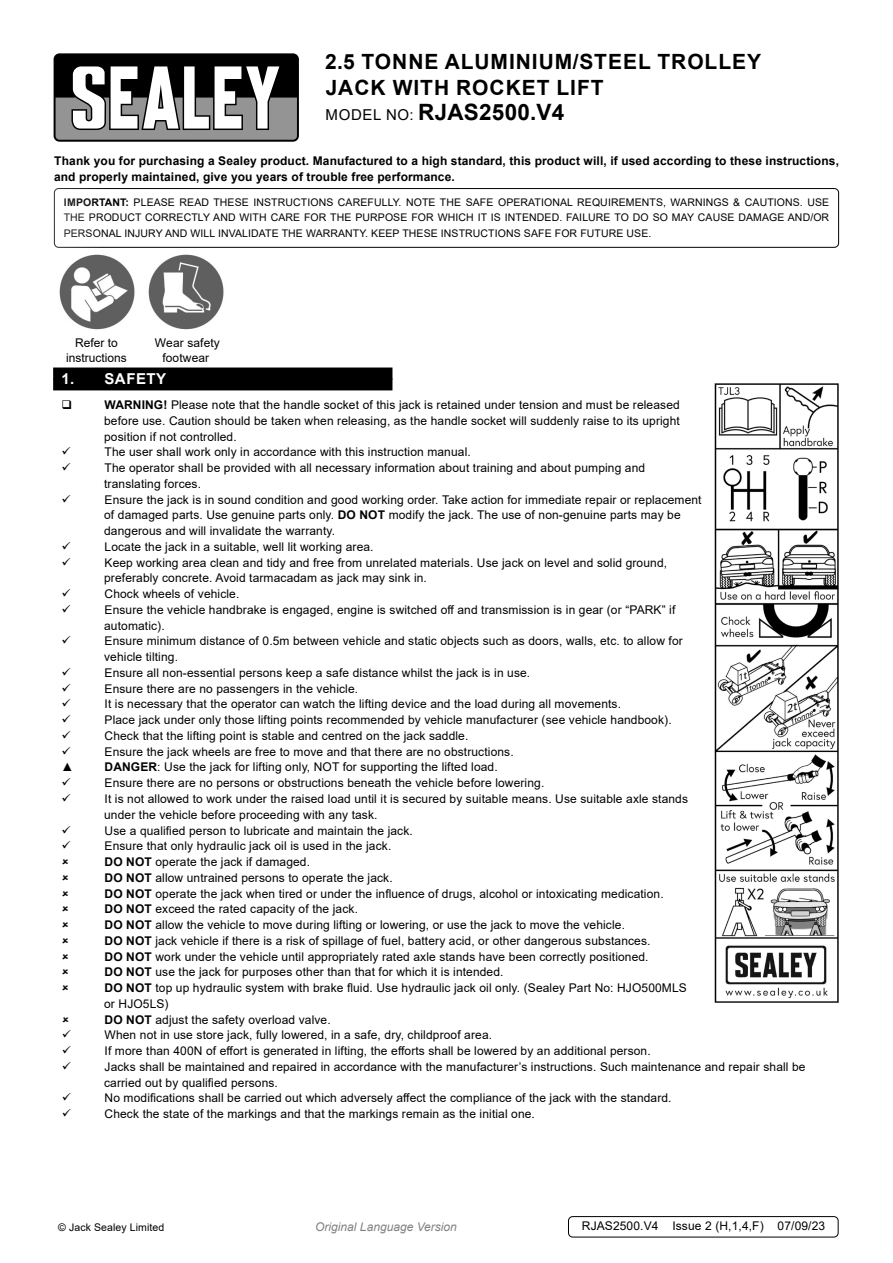
<style>
.page{position:relative;width:893px;height:1263px;background:#fff}
.page>*{position:absolute;margin:0;border:0;box-sizing:border-box;transform-origin:0 0}
.Instructions_Model_No{font:700 22.5px "Arial";letter-spacing:.01em;color:#000}
.Product_Description{font:700 21px/25.2px "Arial";letter-spacing:.045em;color:#000}
.t1{font:700 15px "Arial";letter-spacing:.035em;color:#fff}
.Body__Footer{font:12px/15.8px "Arial";letter-spacing:.01em;color:#000}
.Body{font:700 12px/15.8px "Arial";letter-spacing:.01em;color:#000}
.t2{font:italic 12px "Arial";color:#818181}
.Body__Justified__7pt{font:10.5px/15.8px "Arial";letter-spacing:.01em;color:#000;text-align:justify}
.s1{font-weight:400;font-size:15px}
.s2{font-weight:700}
</style>
<div class="page">
<div style="left:54px;top:53px;width:245px;height:89px;background:#000;border-radius:6px"></div>
<svg style="left:56px;top:66px;width:241px;height:74px"></svg>
<div style="left:53px;top:378px;width:339px;height:12px;background:#000"></div>
<div style="left:53px;top:367px;width:339px;height:12px;background:#000"></div>
<img style="left:714px;top:383px;width:125px;height:620px">
<div style="left:54px;top:188px;width:785px;height:60px;border:1px solid #000;border-radius:4px"></div>
<img style="left:59px;top:254px;width:76px;height:76px">
<img style="left:148px;top:254px;width:76px;height:76px">
<div style="left:568px;top:1216px;width:270px;height:21px;border:1px solid #000;border-radius:4px"></div>
<p class="Product_Description" style="left:325px;top:50px;width:437px">2.5 TONNE ALUMINIUM/STEEL TROLLEY<br>JACK WITH ROCKET LIFT</p>
<p class="Instructions_Model_No" style="left:326px;top:96px;width:240px"><span class="s1">MODEL NO:</span> RJAS2500.V4</p>
<p class="Body" style="left:54px;top:153px;width:786px">Thank you for purchasing a Sealey product. Manufactured to a high standard, this product will, if used according to these instructions, and properly maintained, give you years of trouble free performance.</p>
<p class="Body__Justified__7pt" style="left:64px;top:194px;width:767px"><span class="s2">IMPORTANT:</span> PLEASE READ THESE INSTRUCTIONS CAREFULLY. NOTE THE SAFE OPERATIONAL REQUIREMENTS, WARNINGS &amp; CAUTIONS. USE THE PRODUCT CORRECTLY AND WITH CARE FOR THE PURPOSE FOR WHICH IT IS INTENDED. FAILURE TO DO SO MAY CAUSE DAMAGE AND/OR PERSONAL INJURY AND WILL INVALIDATE THE WARRANTY. KEEP THESE INSTRUCTIONS SAFE FOR FUTURE USE.</p>
<p class="Body__Footer" style="left:66px;top:336px;width:62px;line-height:14.4px;text-align:center">Refer to instructions</p>
<p class="Body__Footer" style="left:155px;top:336px;width:67px;line-height:14.4px;text-align:center">Wear safety footwear</p>
<p class="t1" style="left:62px;top:369px;width:106px">1. SAFETY</p>
<p class="Body__Footer" style="left:104px;top:397px;width:577px;text-align:justify"><span class="s2">WARNING!</span> Please note that the handle socket of this jack is retained under tension and must be released before use. Caution should be taken when releasing, as the handle socket will suddenly raise to its upright position if not controlled.</p>
<p class="Body__Footer" style="left:104px;top:444px;width:368px">The user shall work only in accordance with this instruction manual.</p>
<p class="Body__Footer" style="left:104px;top:460px;width:542px">The operator shall be provided with all necessary information about training and about pumping and translating forces.</p>
<p class="Body__Footer" style="left:104px;top:491px;width:599px">Ensure the jack is in sound condition and good working order. Take action for immediate repair or replacement of damaged parts. Use genuine parts only. <span class="s2">DO NOT</span> modify the jack. The use of non-genuine parts may be dangerous and will invalidate the warranty.</p>
<p class="Body__Footer" style="left:104px;top:539px;width:271px">Locate the jack in a suitable, well lit working area.</p>
<p class="Body__Footer" style="left:104px;top:554px;width:564px">Keep working area clean and tidy and free from unrelated materials. Use jack on level and solid ground, preferably concrete. Avoid tarmacadam as jack may sink in.</p>
<p class="Body__Footer" style="left:104px;top:586px;width:137px">Chock wheels of vehicle.</p>
<p class="Body__Footer" style="left:104px;top:602px;width:573px">Ensure the vehicle handbrake is engaged, engine is switched off and transmission is in gear (or “PARK” if automatic).</p>
<p class="Body__Footer" style="left:104px;top:633px;width:580px">Ensure minimum distance of 0.5m between vehicle and static objects such as doors, walls, etc. to allow for vehicle tilting.</p>
<p class="Body__Footer" style="left:104px;top:665px;width:427px">Ensure all non-essential persons keep a safe distance whilst the jack is in use.</p>
<p class="Body__Footer" style="left:104px;top:680px;width:255px">Ensure there are no passengers in the vehicle.</p>
<p class="Body__Footer" style="left:104px;top:696px;width:518px">It is necessary that the operator can watch the lifting device and the load during all movements.</p>
<p class="Body__Footer" style="left:104px;top:712px;width:569px">Place jack under only those lifting points recommended by vehicle manufacturer (see vehicle handbook).</p>
<p class="Body__Footer" style="left:104px;top:728px;width:366px">Check that the lifting point is stable and centred on the jack saddle.</p>
<p class="Body__Footer" style="left:104px;top:743px;width:411px">Ensure the jack wheels are free to move and that there are no obstructions.</p>
<p class="Body__Footer" style="left:62px;top:759px;width:13px">▲</p>
<p class="Body__Footer" style="left:104px;top:759px;width:395px"><span class="s2">DANGER</span>: Use the jack for lifting only, NOT for supporting the lifted load.</p>
<p class="Body__Footer" style="left:104px;top:775px;width:441px">Ensure there are no persons or obstructions beneath the vehicle before lowering.</p>
<p class="Body__Footer" style="left:104px;top:791px;width:585px">It is not allowed to work under the raised load until it is secured by suitable means. Use suitable axle stands under the vehicle before proceeding with any task.</p>
<p class="Body__Footer" style="left:104px;top:822px;width:310px">Use a qualified person to lubricate and maintain the jack.</p>
<p class="Body__Footer" style="left:104px;top:838px;width:288px">Ensure that only hydraulic jack oil is used in the jack.</p>
<p class="Body__Footer" style="left:104px;top:854px;width:207px"><span class="s2">DO NOT</span> operate the jack if damaged.</p>
<p class="Body__Footer" style="left:104px;top:869px;width:290px"><span class="s2">DO NOT</span> allow untrained persons to operate the jack.</p>
<p class="Body__Footer" style="left:104px;top:885px;width:561px"><span class="s2">DO NOT</span> operate the jack when tired or under the influence of drugs, alcohol or intoxicating medication.</p>
<p class="Body__Footer" style="left:104px;top:901px;width:255px"><span class="s2">DO NOT</span> exceed the rated capacity of the jack.</p>
<p class="Body__Footer" style="left:104px;top:917px;width:522px"><span class="s2">DO NOT</span> allow the vehicle to move during lifting or lowering, or use the jack to move the vehicle.</p>
<p class="Body__Footer" style="left:104px;top:932px;width:548px"><span class="s2">DO NOT</span> jack vehicle if there is a risk of spillage of fuel, battery acid, or other dangerous substances.</p>
<p class="Body__Footer" style="left:104px;top:948px;width:546px"><span class="s2">DO NOT</span> work under the vehicle until appropriately rated axle stands have been correctly positioned.</p>
<p class="Body__Footer" style="left:104px;top:964px;width:401px"><span class="s2">DO NOT</span> use the jack for purposes other than that for which it is intended.</p>
<p class="Body__Footer" style="left:104px;top:980px;width:584px"><span class="s2">DO NOT</span> top up hydraulic system with brake fluid. Use hydraulic jack oil only. (Sealey Part No: HJO500MLS or HJO5LS)</p>
<p class="Body__Footer" style="left:104px;top:1011px;width:228px"><span class="s2">DO NOT</span> adjust the safety overload valve.</p>
<p class="Body__Footer" style="left:104px;top:1027px;width:389px">When not in use store jack, fully lowered, in a safe, dry, childproof area.</p>
<p class="Body__Footer" style="left:104px;top:1043px;width:548px">If more than 400N of effort is generated in lifting, the efforts shall be lowered by an additional person.</p>
<p class="Body__Footer" style="left:104px;top:1058px;width:703px">Jacks shall be maintained and repaired in accordance with the manufacturer’s instructions. Such maintenance and repair shall be carried out by qualified persons.</p>
<p class="Body__Footer" style="left:104px;top:1090px;width:569px">No modifications shall be carried out which adversely affect the compliance of the jack with the standard.</p>
<p class="Body__Footer" style="left:104px;top:1106px;width:432px">Check the state of the markings and that the markings remain as the initial one.</p>
<p class="Body__Justified__7pt" style="left:58px;top:1219px;width:108px">© Jack Sealey Limited</p>
<p class="t2" style="left:315px;top:1219px;width:143px">Original Language Version</p>
<p class="Body__Footer" style="left:582px;top:1218px;width:245px">RJAS2500.V4 Issue 2 (H,1,4,F) 07/09/23</p>
</div>
